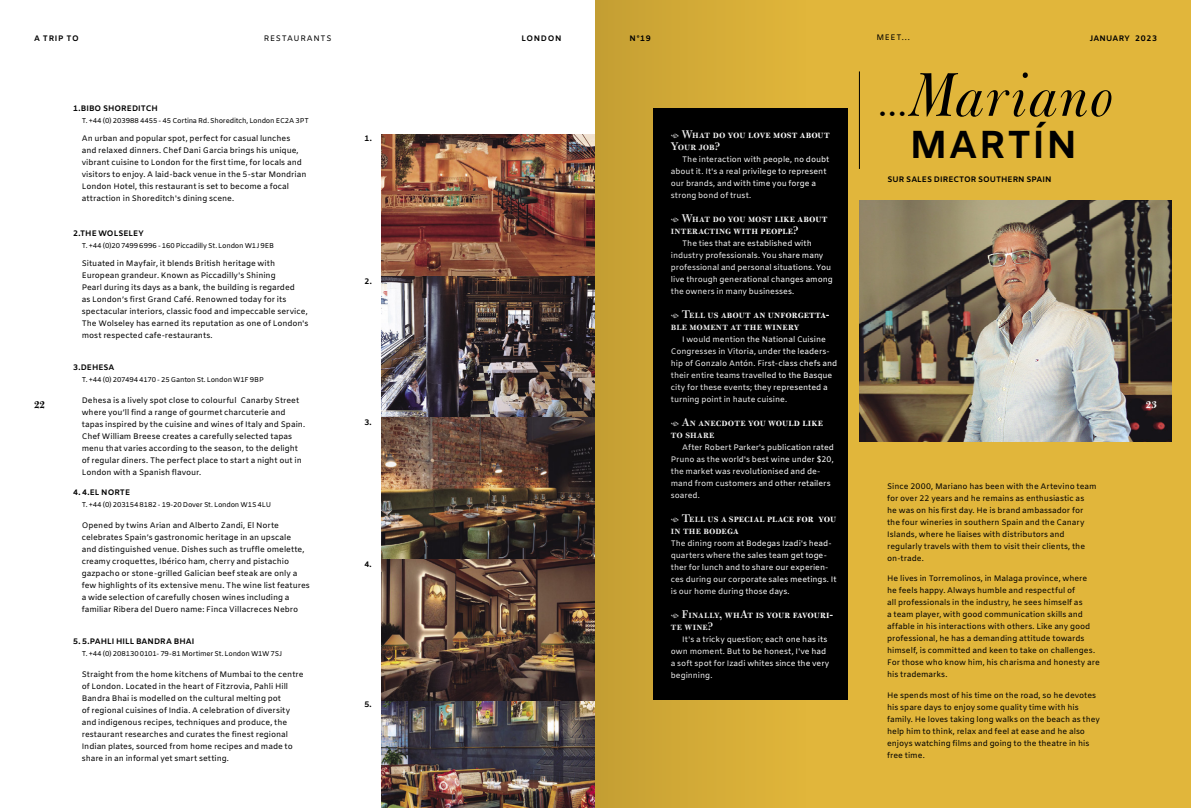
<style>
.page{position:relative;width:1191px;height:808px;background:#fff}
.page>*{position:absolute;margin:0;border:0;box-sizing:border-box;transform-origin:0 0}
.t1{font:italic 59px "Bulmer BT";letter-spacing:.03em;color:#000}
.t2{font:700 39px "Amiko";letter-spacing:.025em;color:#000}
.t3{font:600 12px/12px "Bulmer MT Std";letter-spacing:.01em;color:#fff}
.t4{font:600 12px/12px "Bulmer MT Std";letter-spacing:-.01em;color:#fff}
.t5{font:700 11px "Bulmer MT Std";color:#000}
.t6{font:700 11px "Bulmer MT Std";color:#fff}
.t7{font:8px/12px "Amiko";letter-spacing:-.005em;color:#000}
.t8{font:8px/12px "Amiko";letter-spacing:-.005em;color:#fff}
.t9{font:700 8px "Amiko";color:#000}
.t10{font:8px "Amiko";letter-spacing:.085em;color:#000}
.t11{font:700 8px "Amiko";letter-spacing:.035em;color:#000}
.t12{font:7px "Amiko";letter-spacing:-.025em;color:#000}
.s1{font-family:"Minion Pro";font-weight:400;font-size:9px}
.s2{font-size:41px}
</style>
<div class="page">
<img style="left:382px;top:134px;width:213px;height:674px">
<div style="left:595px;top:0;width:596px;height:808px;background:#e1b63b"></div>
<img style="left:936px;top:200px;width:235px;height:241px">
<svg style="left:595px;top:0;width:341px;height:808px"></svg>
<p class="t9" style="left:34px;top:34px;width:46px">A TRIP TO</p>
<p class="t10" style="left:264px;top:33px;width:69px">RESTAURANTS</p>
<p class="t9" style="left:521px;top:34px;width:42px">LONDON</p>
<p class="t7" style="left:876px;top:32px;width:35px">MEET...</p>
<p class="t9" style="left:629px;top:34px;width:23px">Nº19</p>
<p class="t11" style="left:1089px;top:34px;width:69px">JANUARY 2023</p>
<h3 class="t5" style="left:34px;top:398px;width:13px">22</h3>
<p class="t9" style="left:73px;top:104px;width:86px">1.BIBO SHOREDITCH</p>
<p class="t12" style="left:82px;top:117px;width:229px">T. +44 (0) 203988 4455 - 45 Cortina Rd. Shoreditch, London EC2A 3PT</p>
<p class="t7" style="left:82px;top:133px;width:226px">An urban and popular spot, perfect for casual lunches and relaxed dinners. Chef Dani Garcia brings his unique, vibrant cuisine to London for the first time, for locals and visitors to enjoy. A laid-back venue in the 5-star Mondrian London Hotel, this restaurant is set to become a focal attraction in Shoreditch's dining scene.</p>
<p class="t9" style="left:73px;top:229px;width:72px">2.THE WOLSELEY</p>
<p class="t12" style="left:82px;top:242px;width:194px">T. +44 (0)20 7499 6996 - 160 Piccadilly St. London W1J 9EB</p>
<p class="t7" style="left:82px;top:258px;width:228px">Situated in Mayfair, it blends British heritage with European grandeur. Known as Piccadilly's Shining<br>Pearl during its days as a bank, the building is regarded<br>as London’s first Grand Café. Renowned today for its spectacular interiors, classic food and impeccable service, The Wolseley has earned its reputation as one of London's most respected cafe-restaurants.</p>
<p class="t9" style="left:73px;top:363px;width:43px">3.DEHESA</p>
<p class="t12" style="left:82px;top:376px;width:183px">T. +44 (0) 207494 4170 - 25 Ganton St. London W1F 9BP</p>
<p class="t7" style="left:82px;top:395px;width:225px">Dehesa is a lively spot close to colourful Canarby Street where you’ll find a range of gourmet charcuterie and tapas inspired by the cuisine and wines of Italy and Spain.<br>Chef William Breese creates a carefully selected tapas menu that varies according to the season, to the delight of regular diners. The perfect place to start a night out in London with a Spanish flavour.</p>
<p class="t9" style="left:73px;top:488px;width:58px">4. 4.EL NORTE</p>
<p class="t12" style="left:82px;top:501px;width:191px">T. +44 (0) 203154 8182 - 19-20 Dover St. London W1S 4LU</p>
<p class="t7" style="left:82px;top:520px;width:230px">Opened by twins Arian and Alberto Zandi, El Norte celebrates Spain’s gastronomic heritage in an upscale<br>and distinguished venue. Dishes such as truffle omelette, creamy croquettes, Ibérico ham, cherry and pistachio gazpacho or stone-grilled Galician beef steak are only a few highlights of its extensive menu. The wine list features a wide selection of carefully chosen wines including a familiar Ribera del Duero name: Finca Villacreces Nebro</p>
<p class="t9" style="left:73px;top:637px;width:123px">5. 5.PAHLI HILL BANDRA BHAI</p>
<p class="t12" style="left:82px;top:650px;width:202px">T. +44 (0) 208130 0101- 79-81 Mortimer St. London W1W 7SJ</p>
<p class="t7" style="left:82px;top:669px;width:223px">Straight from the home kitchens of Mumbai to the centre of London. Located in the heart of Fitzrovia, Pahli Hill Bandra Bhai is modelled on the cultural melting pot<br>of regional cuisines of India. A celebration of diversity and indigenous recipes, techniques and produce, the restaurant researches and curates the finest regional Indian plates, sourced from home recipes and made to share in an informal yet smart setting.</p>
<p class="t9" style="left:364px;top:134px;width:9px">1.</p>
<p class="t9" style="left:364px;top:276px;width:9px">2.</p>
<p class="t9" style="left:364px;top:418px;width:9px">3.</p>
<p class="t9" style="left:364px;top:560px;width:9px">4.</p>
<p class="t9" style="left:364px;top:700px;width:9px">5.</p>
<h3 class="t4" style="left:671px;top:128px;width:160px"><span class="s1">•</span> What do you love most about<br>Your job?</h3>
<p class="t8" style="left:671px;top:154px;width:160px;text-indent:11px">The interaction with people, no doubt about it. It's a real privilege to represent our brands, and with time you forge a strong bond of trust.</p>
<h3 class="t3" style="left:671px;top:212px;width:158px"><span class="s1">•</span> What do you most like about interacting with people?</h3>
<p class="t8" style="left:671px;top:238px;width:163px;text-indent:11px">The ties that are established with industry professionals. You share many professional and personal situations. You live through generational changes among the owners in many businesses.</p>
<h3 class="t3" style="left:671px;top:308px;width:160px"><span class="s1">•</span> Tell us about an unforgetta&shy;ble moment at the winery</h3>
<p class="t8" style="left:671px;top:334px;width:168px;text-indent:11px">I would mention the National Cuisine Congresses in Vitoria, under the leaders&shy;hip of Gonzalo Antón. First-class chefs and their entire teams travelled to the Basque city for these events; they represented a turning point in haute cuisine.</p>
<h3 class="t3" style="left:671px;top:416px;width:154px"><span class="s1">•</span> An anecdote you would like to share</h3>
<p class="t8" style="left:671px;top:442px;width:165px;text-indent:11px">After Robert Parker's publication rated Pruno as the world's best wine under $20, the market was revolutionised and de&shy;mand from customers and other retailers soared.</p>
<h3 class="t3" style="left:671px;top:512px;width:167px"><span class="s1">•</span> Tell us a special place for you in the bodega</h3>
<p class="t8" style="left:671px;top:538px;width:167px">The dining room at Bodegas Izadi's head&shy;quarters where the sales team get toge&shy;ther for lunch and to share our experien&shy;ces during our corporate sales meetings. It is our home during those days.</p>
<h3 class="t3" style="left:671px;top:608px;width:164px"><span class="s1">•</span> Finally, whAt is your favouri&shy;te wine?</h3>
<p class="t8" style="left:671px;top:634px;width:160px;text-indent:11px">It's a tricky question; each one has its own moment. But to be honest, I've had a soft spot for Izadi whites since the very beginning.</p>
<h1 class="t1" style="left:880px;top:59px;width:236px"><span class="s2">...</span>Mariano</h1>
<h2 class="t2" style="left:909px;top:121px;width:169px">MARTÍN</h2>
<p class="t9" style="left:887px;top:175px;width:165px">SUR SALES DIRECTOR SOUTHERN SPAIN</p>
<p class="t7" style="left:887px;top:481px;width:211px">Since 2000, Mariano has been with the Artevino team for over 22 years and he remains as enthusiastic as<br>he was on his first day. He is brand ambassador for the four wineries in southern Spain and the Canary Islands, where he liaises with distributors and regularly travels with them to visit their clients, the on-trade.</p>
<p class="t7" style="left:887px;top:573px;width:214px">He lives in Torremolinos, in Malaga province, where<br>he feels happy. Always humble and respectful of<br>all professionals in the industry, he sees himself as<br>a team player, with good communication skills and affable in his interactions with others. Like any good professional, he has a demanding attitude towards himself, is committed and keen to take on challenges.<br>For those who know him, his charisma and honesty are his trademarks.</p>
<p class="t7" style="left:887px;top:690px;width:214px">He spends most of his time on the road, so he devotes his spare days to enjoy some quality time with his family. He loves taking long walks on the beach as they help him to think, relax and feel at ease and he also enjoys watching films and going to the theatre in his free time.</p>
<h3 class="t6" style="left:1145px;top:398px;width:13px">23</h3>
</div>
